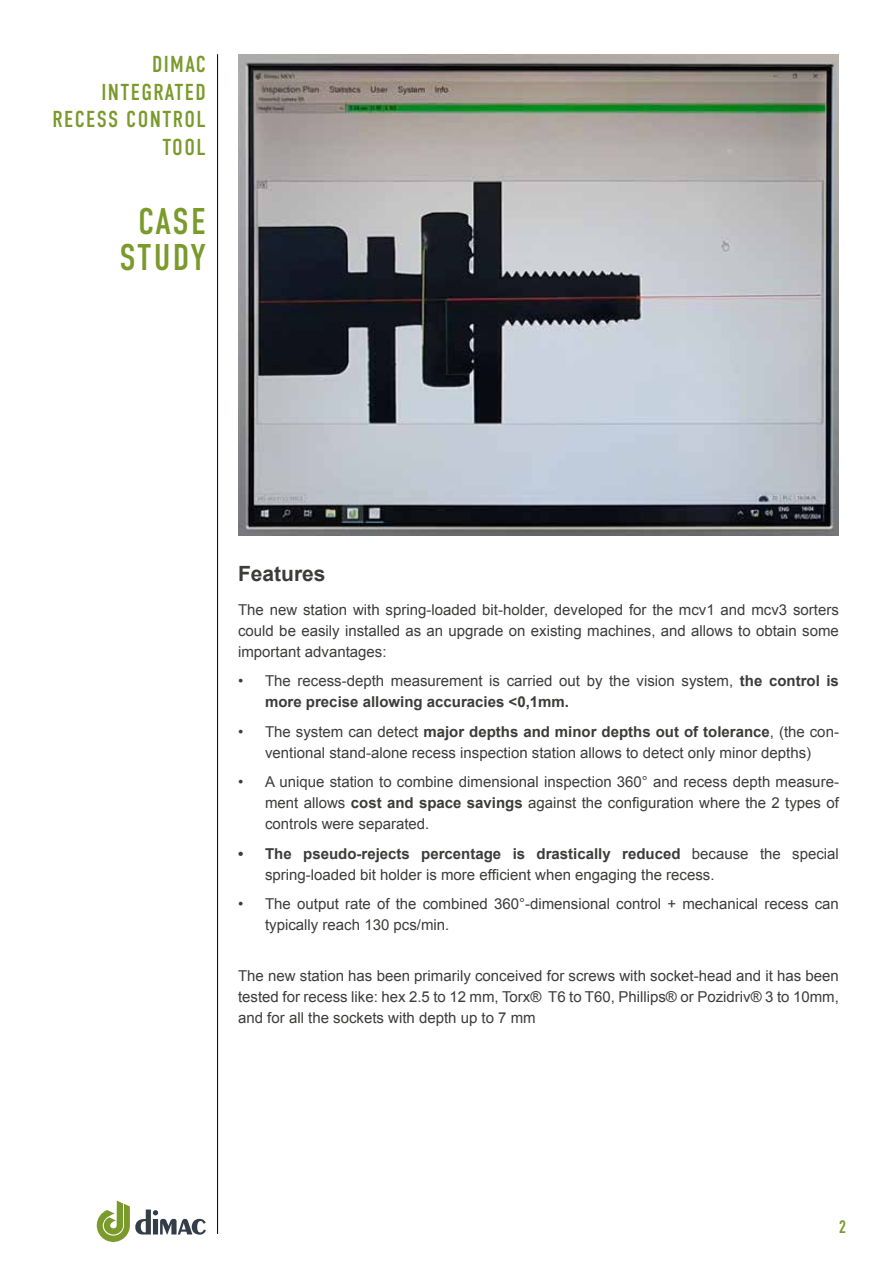
<style>
.page{position:relative;width:893px;height:1263px;background:#fff}
.page>*{position:absolute;margin:0;border:0;box-sizing:border-box;transform-origin:0 0}
.t1{font:37.2px/36.6px "DIN Condensed";letter-spacing:.045em;color:#7a9a2b;text-align:center}
.t2{font:23.1px/27.6px "DIN Condensed";letter-spacing:.06em;color:#7a9a2b;text-align:right}
.t3{font:700 21px "Arial";color:#3c3c3b}
.t4{font:18px "DIN Condensed";color:#7a9a2b}
.t5{font:15px/21px "Arial";color:#3c3c3b;text-align:justify}
.s1{font-weight:700}
</style>
<div class="page">
<hr style="left:217px;top:54px;width:1px;height:1180px;background:#000">
<svg style="left:97px;top:1200px;width:109px;height:42px"></svg>
<img style="left:238px;top:54px;width:601px;height:482px">
<h2 class="t2" style="left:53px;top:51px;width:155px">DIMAC<br>INTEGRATED<br>RECESS CONTROL<br>TOOL</h2>
<h1 class="t1" style="left:119px;top:203px;width:88px">CASE<br>STUDY</h1>
<h3 class="t3" style="left:238px;top:560px;width:89px">Features</h3>
<p class="t5" style="left:238px;top:599px;width:602px">The new station with spring-loaded bit-holder, developed for the mcv1 and mcv3 sorters could be easily installed as an upgrade on existing machines, and allows to obtain some important advantages:</p>
<p class="t5" style="left:265px;top:670px;width:575px;text-indent:-27px">• The recess-depth measurement is carried out by the vision system, <span class="s1">the control is more precise allowing accuracies &lt;0,1mm.</span></p>
<p class="t5" style="left:238px;top:721px;width:602px;text-align:center">• The system can detect <span class="s1">major depths and minor depths out of tolerance</span>, (the con&shy;ventional stand-alone recess inspection station allows to detect only minor depths)</p>
<p class="t5" style="left:265px;top:771px;width:575px;text-indent:-27px">• A unique station to combine dimensional inspection 360° and recess depth measure&shy;ment allows <span class="s1">cost and space savings</span> against the configuration where the 2 types of controls were separated.</p>
<p class="t5" style="left:265px;top:843px;width:575px;text-indent:-27px"><span class="s1">• The pseudo-rejects percentage is drastically reduced</span> because the special spring-loaded bit holder is more efficient when engaging the recess.</p>
<p class="t5" style="left:265px;top:893px;width:575px;text-indent:-27px">• The output rate of the combined 360°-dimensional control + mechanical recess can typically reach 130 pcs/min.</p>
<p class="t5" style="left:238px;top:965px;width:602px">The new station has been primarily conceived for screws with socket-head and it has been tested for recess like: hex 2.5 to 12 mm, Torx® T6 to T60, Phillips® or Pozidriv® 3 to 10mm, and for all the sockets with depth up to 7 mm</p>
<p class="t4" style="left:839px;top:1217px;width:9px">2</p>
</div>
